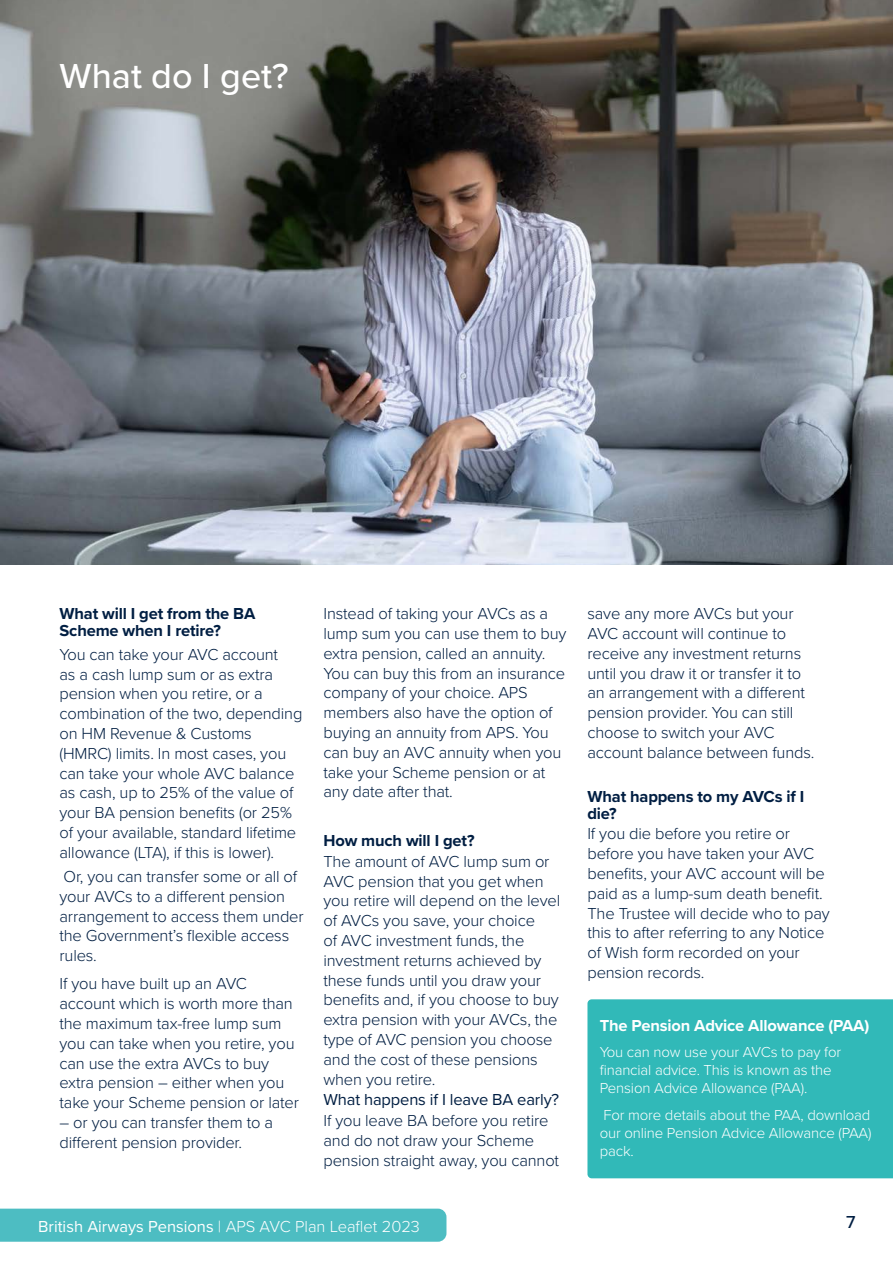
<style>
.page{position:relative;width:893px;height:1263px;background:#fff}
.page>*{position:absolute;margin:0;border:0;box-sizing:border-box;transform-origin:0 0}
.t1{font:500 36px "Proxima Nova";color:#fff}
.t2{font:500 18px "Proxima Nova";color:#001e42}
.t3{font:300 16.5px/19.8px "Proxima Nova";letter-spacing:-.01em;color:#001e42}
.t4{font:700 16.5px/16.5px "Proxima Nova";letter-spacing:-.01em;color:#001e42}
.t5{font:16.5px "Proxima Nova";color:#fff}
.t6{font:700 16.5px "Proxima Nova";letter-spacing:-.01em;color:#fff}
.t7{font:16.5px "Proxima Nova";letter-spacing:-.01em;color:#001e42}
.t8{font:300 15px/18px "Proxima Nova";letter-spacing:-.01em;color:#fff}
.s1{font-weight:300}
</style>
<div class="page">
<div style="left:0;top:1208px;width:446px;height:34px;background:#4dbdc2"></div>
<img style="left:0;top:0;width:893px;height:565px">
<div style="left:587px;top:999px;width:306px;height:179px;background:#31b9b8"></div>
<div style="left:600px;top:1018px;width:279px;height:142px;background:#31b9b8"></div>
<p class="t1" style="left:60px;top:49px;width:231px">What do I get?</p>
<p class="t4" style="left:60px;top:605px;width:197px">What will I get from the BA<br>Scheme when I retire?</p>
<p class="t3" style="left:60px;top:643px;width:244px">You can take your AVC account<br>as a cash lump sum or as extra pension when you retire, or a combination of the two, depending on HM Revenue &amp; Customs (HMRC) limits. In most cases, you can take your whole AVC balance as cash, up to 25% of the value of your BA pension benefits (or 25% of your available, standard lifetime allowance (LTA), if this is lower).</p>
<p class="t3" style="left:60px;top:866px;width:246px">Or, you can transfer some or all of your AVCs to a different pension arrangement to access them under the Government’s flexible access rules.</p>
<p class="t3" style="left:60px;top:973px;width:241px">If you have built up an AVC account which is worth more than the maximum tax-free lump sum you can take when you retire, you can use the extra AVCs to buy extra pension – either when you take your Scheme pension or later</p>
<p class="t3" style="left:60px;top:1112px;width:215px">– or you can transfer them to a different pension provider.</p>
<p class="t3" style="left:323px;top:603px;width:244px">Instead of taking your AVCs as a lump sum you can use them to buy extra pension, called an annuity.<br>You can buy this from an insurance company of your choice. APS members also have the option of buying an annuity from APS. You can buy an AVC annuity when you take your Scheme pension or at any date after that.</p>
<p class="t4" style="left:323px;top:832px;width:153px">How much will I get?</p>
<p class="t3" style="left:323px;top:850px;width:238px">The amount of AVC lump sum or<br>AVC pension that you get when you retire will depend on the level of AVCs you save, your choice<br>of AVC investment funds, the investment returns achieved by these funds until you draw your benefits and, if you choose to buy extra pension with your AVCs, the type of AVC pension you choose and the cost of these pensions when you retire.</p>
<p class="t7" style="left:323px;top:1087px;width:237px">What happens if I leave BA early?</p>
<p class="t3" style="left:323px;top:1110px;width:237px">If you leave BA before you retire and do not draw your Scheme pension straight away, you cannot</p>
<p class="t3" style="left:587px;top:603px;width:228px">save any more AVCs but your<br>AVC account will continue to receive any investment returns until you draw it or transfer it to an arrangement with a different pension provider. You can still choose to switch your AVC account balance between funds.</p>
<p class="t4" style="left:587px;top:788px;width:218px">What happens to my AVCs if I die?</p>
<p class="t3" style="left:587px;top:823px;width:244px">If you die before you retire or before you have taken your AVC benefits, your AVC account will be paid as a lump-sum death benefit.<br>The Trustee will decide who to pay this to after referring to any Notice of Wish form recorded on your pension records.</p>
<p class="t6" style="left:600px;top:1013px;width:271px">The Pension Advice Allowance (PAA)</p>
<p class="t8" style="left:600px;top:1042px;width:243px">You can now use your AVCs to pay for financial advice. This is known as the<br>Pension Advice Allowance (PAA).</p>
<p class="t8" style="left:600px;top:1105px;width:273px;text-align:justify">For more details about the PAA, download our online Pension Advice Allowance (PAA) pack.</p>
<p class="t5" style="left:38px;top:1214px;width:383px">British Airways Pensions <span class="s1">| APS AVC Plan Leaflet 2023</span></p>
<p class="t2" style="left:846px;top:1208px;width:11px">7</p>
</div>
